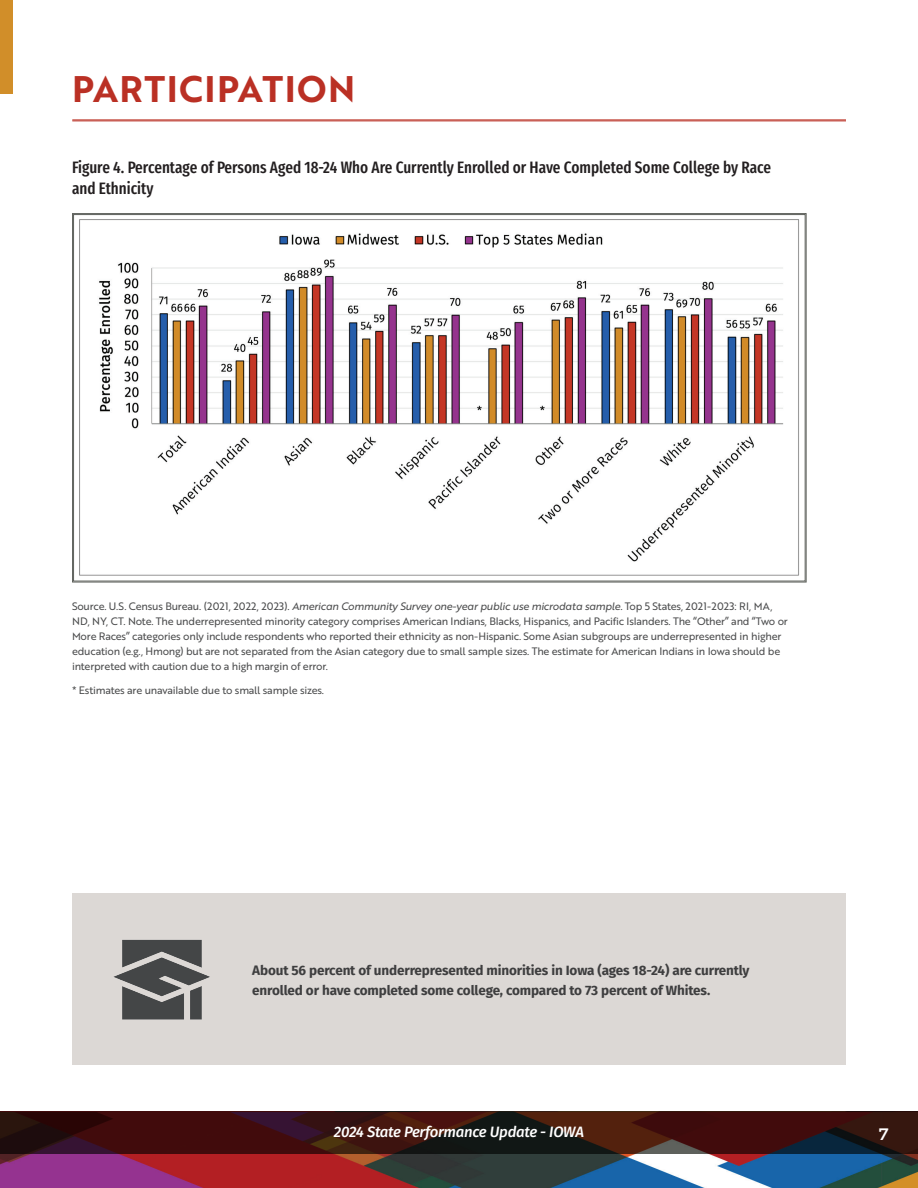
<style>
.page{position:relative;width:918px;height:1188px;background:#fff}
.page>*{position:absolute;margin:0;border:0;box-sizing:border-box;transform-origin:0 0}
.t1{font:36px "Brother 1816 Bold";letter-spacing:.04em;color:#ba3024}
.t2{font:500 16.5px/21px "Fira Sans Compressed";color:#231f20}
.t3{font:800 16.5px "Nexa Slab";color:#fff}
.t4{font:italic 500 15px "Fira Sans";letter-spacing:-.02em;color:#fff}
.t5{font:700 13.5px/19.5px "Fira Sans";letter-spacing:-.01em;color:#3e3e3f}
.t6{font:10.5px/15px "Brother 1816 Regular";letter-spacing:-.02em;color:#4b4c4d}
.s1{font-family:"Brother 1816 Regular Italic"}
</style>
<div class="page">
<img style="left:0;top:1154px;width:918px;height:34px">
<svg style="left:0;top:1111px;width:918px;height:43px;background:#361312"></svg>
<div style="left:72px;top:893px;width:774px;height:172px;background:#dcd8d5"></div>
<div style="left:0;top:0;width:12px;height:93px;background:#d18e29"></div>
<hr style="left:72px;top:120px;width:774px;height:1px;background:#ba3024">
<hr style="left:72px;top:121px;width:774px;height:1px;background:#ba3024">
<img style="left:113px;top:939px;width:97px;height:81px">
<svg style="left:72px;top:213px;width:735px;height:370px"></svg>
<h1 class="t1" style="left:72px;top:61px;width:285px">PARTICIPATION</h1>
<h2 class="t2" style="left:72px;top:156px;width:701px">Figure 4. Percentage of Persons Aged 18-24 Who Are Currently Enrolled or Have Completed Some College by Race and Ethnicity</h2>
<p class="t6" style="left:72px;top:599px;width:717px">Source. U.S. Census Bureau. (2021, 2022, 2023). <span class="s1">American Community Survey one-year public use microdata sample.</span> Top 5 States, 2021-2023: RI, MA, ND, NY, CT. Note. The underrepresented minority category comprises American Indians, Blacks, Hispanics, and Pacific Islanders. The “Other” and “Two or More Races” categories only include respondents who reported their ethnicity as non-Hispanic. Some Asian subgroups are underrepresented in higher education (e.g., Hmong) but are not separated from the Asian category due to small sample sizes. The estimate for American Indians in Iowa should be interpreted with caution due to a high margin of error.</p>
<p class="t6" style="left:72px;top:683px;width:254px">* Estimates are unavailable due to small sample sizes.</p>
<p class="t5" style="left:252px;top:960px;width:499px">About 56 percent of underrepresented minorities in Iowa (ages 18-24) are currently enrolled or have completed some college, compared to 73 percent of Whites.</p>
<h3 class="t4" style="left:334px;top:1120px;width:252px">2024 State Performance Update - IOWA</h3>
<h2 class="t3" style="left:879px;top:1124px;width:11px">7</h2>
</div>
